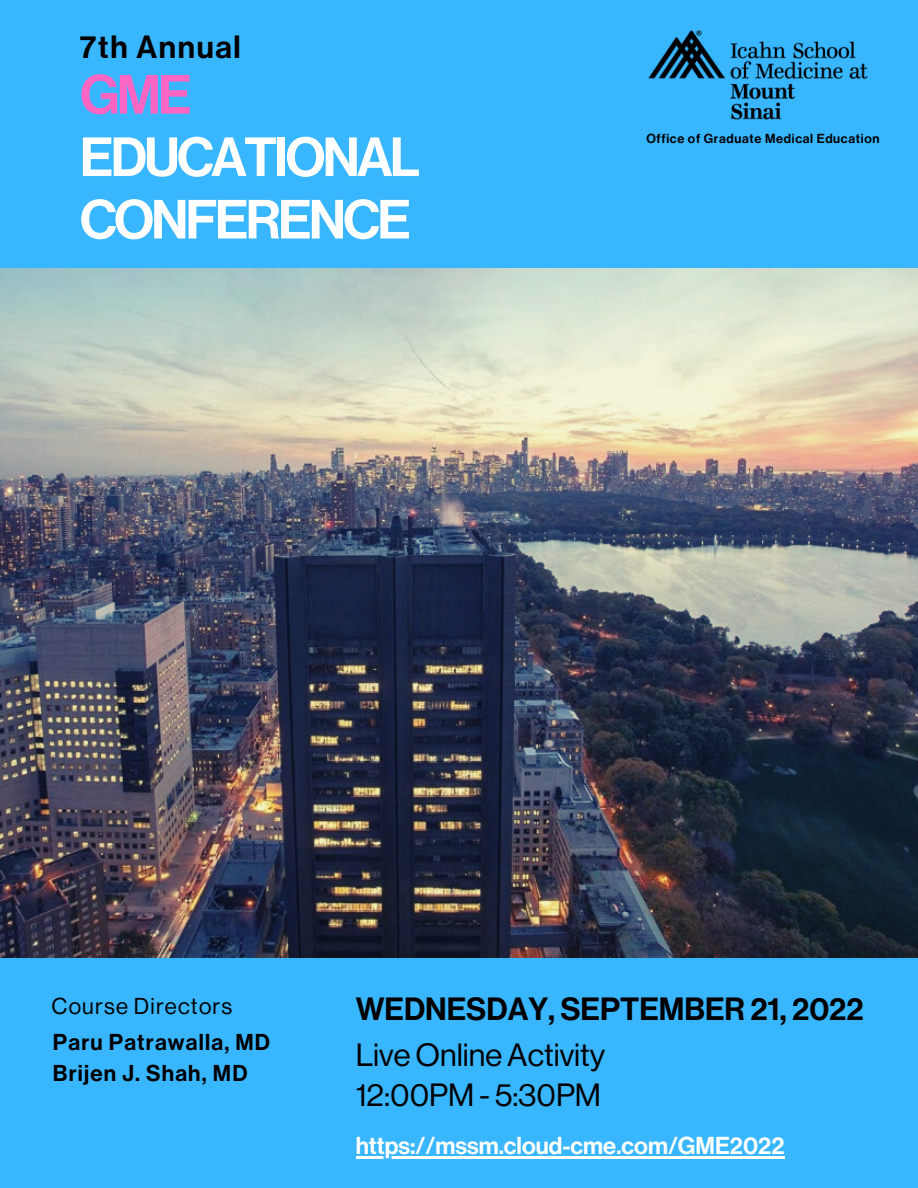
<style>
.page{position:relative;width:918px;height:1188px;background:#38b6ff}
.page>*{position:absolute;margin:0;border:0;box-sizing:border-box;transform-origin:0 0}
.t1{font:54px/62.4px "N Haas Grotesk DS Std 65 Md";letter-spacing:-.05em;color:#fff}
.t2{font:54px "N Haas Grotesk DS Std 65 Md";color:#ff66c4}
.t3{font:31.5px/40.2px "N Haas Grotesk DS Std 55 Rg";color:#000}
.t4{font:31.5px "N Haas Grotesk DS Std 65 Md";color:#000}
.t5{font:31.5px "N Haas Grotesk DS Std 65 Md";letter-spacing:.055em;color:#000}
.t6{font:24px "N Haas Grotesk DS Std 65 Md";color:#fff}
.t7{font:22.5px/31.2px "N Haas Grotesk DS Std 65 Md";letter-spacing:.055em;color:#000}
.t8{font:22.5px "N Haas Grotesk DS Std 55 Rg";letter-spacing:.055em;color:#000}
.t9{font:12.9px "N Haas Grotesk DS Std 65 Md";letter-spacing:.055em;color:#000}
</style>
<div class="page">
<img style="left:0;top:269px;width:918px;height:688px">
<img style="left:648px;top:30px;width:220px;height:90px">
<hr style="left:356px;top:1156px;width:415px;height:2px;background:#fff">
<svg style="left:771px;top:1156px;width:13px;height:2px"></svg>
<h2 class="t5" style="left:80px;top:28px;width:162px">7th Annual</h2>
<h1 class="t2" style="left:80px;top:63px;width:113px">GME</h1>
<h1 class="t1" style="left:80px;top:127px;width:342px">EDUCATIONAL<br>CONFERENCE</h1>
<p class="t9" style="left:646px;top:131px;width:235px">Office of Graduate Medical Education</p>
<p class="t8" style="left:52px;top:993px;width:182px">Course Directors</p>
<p class="t7" style="left:53px;top:1027px;width:219px">Paru Patrawalla, MD<br>Brijen J. Shah, MD</p>
<h2 class="t4" style="left:356px;top:991px;width:509px">WEDNESDAY, SEPTEMBER 21, 2022</h2>
<h2 class="t3" style="left:356px;top:1035px;width:251px">Live Online Activity<br>12:00PM - 5:30PM</h2>
<p class="t6" style="left:356px;top:1131px;width:430px">https://mssm.cloud-cme.com/GME2022</p>
</div>
